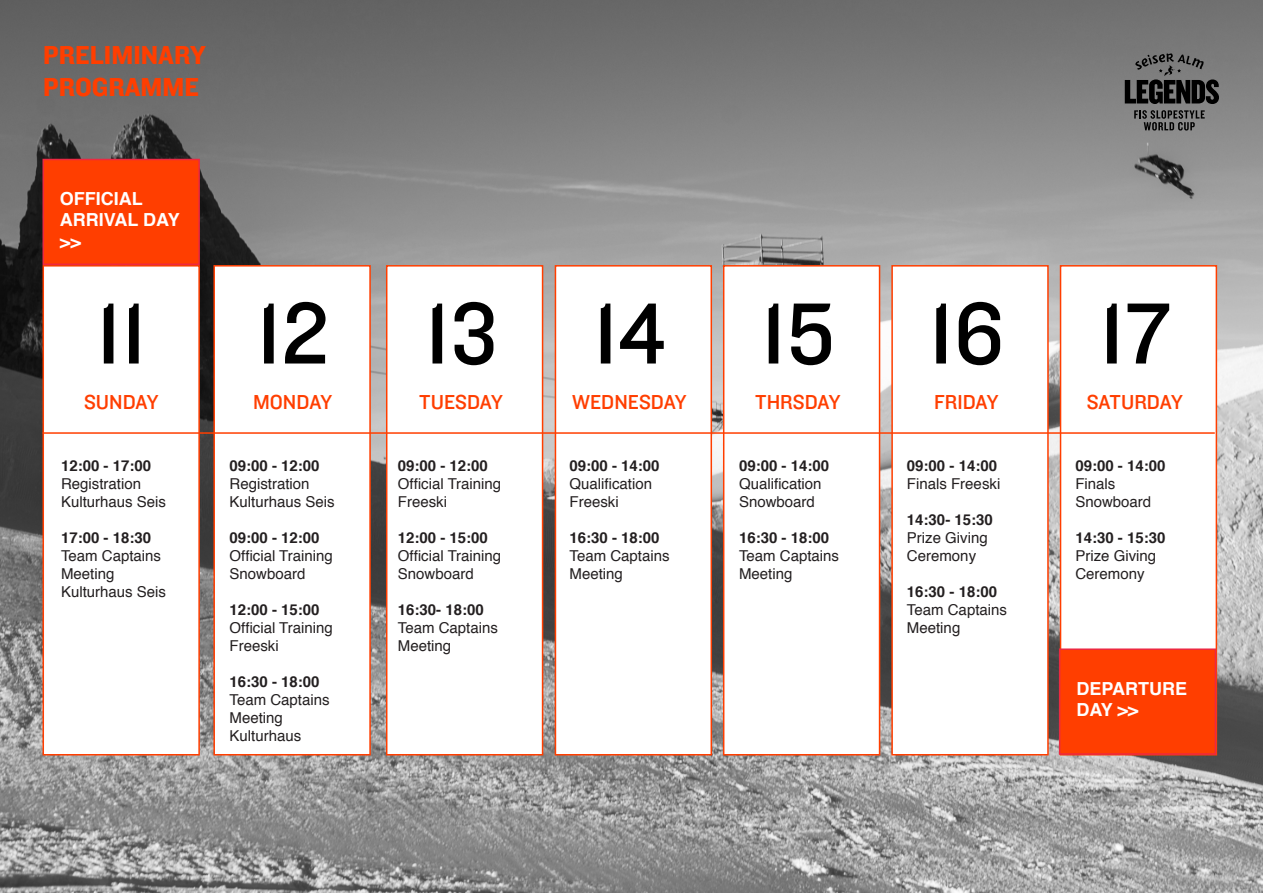
<style>
.page{position:relative;width:1263px;height:893px;background:#fff}
.page>*{position:absolute;margin:0;border:0;box-sizing:border-box;transform-origin:0 0}
.t1{font:90px "Knockout HTF31 Junior Middlewt";color:#000}
.t2{font:27px "Knockout HTF51 Middleweight";color:#ff3e00}
.t3{font:21px "Knockout HTF31 Junior Middlewt";color:#ff3e00}
.t4{font:700 18px "Helvetica";color:#fff}
.t5{font:15px/18px "Helvetica";color:#231f20}
.t6{font:700 15px/18px "Helvetica";color:#231f20}
.s1{font-weight:700}
.s2{font-weight:400}
</style>
<div class="page">
<img style="left:0;top:0;width:1263px;height:893px">
<svg style="left:1134px;top:110px;width:71px;height:21px"></svg>
<svg style="left:1125px;top:53px;width:94px;height:51px;background:#4d4d4d"></svg>
<div style="left:43px;top:265px;width:157px;height:490px;background:#fff;border:2px solid #ff3e00"></div>
<div style="left:43px;top:159px;width:157px;height:106px;background:#ff3e00;border:2px solid #ed2841"></div>
<div style="left:213px;top:265px;width:158px;height:490px;background:#fff;border:2px solid #ff3e00"></div>
<div style="left:386px;top:265px;width:157px;height:490px;background:#fff;border:2px solid #ff3e00"></div>
<div style="left:555px;top:265px;width:157px;height:490px;background:#fff;border:2px solid #ff3e00"></div>
<div style="left:723px;top:265px;width:157px;height:490px;background:#fff;border:2px solid #ff3e00"></div>
<div style="left:891px;top:265px;width:158px;height:490px;background:#fff;border:2px solid #ff3e00"></div>
<div style="left:1060px;top:265px;width:157px;height:490px;background:#fff;border:2px solid #ff3e00"></div>
<hr style="left:43px;top:432px;width:1172px;height:2px;background:#ff3e00">
<div style="left:1059px;top:648px;width:157px;height:107px;background:#ff3e00;border:2px solid #ed2841"></div>
<p class="t2" style="left:43px;top:41px;width:164px">PRELIMINARY</p>
<p class="t2" style="left:43px;top:73px;width:157px">PROGRAMME</p>
<p class="t4" style="left:60px;top:184px;width:84px">OFFICIAL</p>
<p class="t4" style="left:60px;top:206px;width:121px">ARRIVAL DAY</p>
<p class="t4" style="left:60px;top:227px;width:23px">&gt;&gt;</p>
<p class="t1" style="left:96px;top:286px;width:52px">11</p>
<p class="t3" style="left:84px;top:390px;width:76px">SUNDAY</p>
<p class="t6" style="left:61px;top:456px;width:92px">12:00 - 17:00</p>
<p class="t5" style="left:61px;top:475px;width:82px">Registration</p>
<p class="t5" style="left:61px;top:493px;width:107px">Kulturhaus Seis</p>
<p class="t6" style="left:61px;top:528px;width:92px">17:00 - 18:30</p>
<p class="t5" style="left:61px;top:547px;width:107px">Team Captains<br>Meeting<br>Kulturhaus Seis</p>
<p class="t1" style="left:256px;top:286px;width:74px">12</p>
<p class="t3" style="left:253px;top:390px;width:81px">MONDAY</p>
<p class="t5" style="left:229px;top:457px;width:92px"><span class="s1">09:00 - 12:00<br></span>Registration</p>
<p class="t5" style="left:229px;top:493px;width:107px">Kulturhaus Seis</p>
<p class="t5" style="left:229px;top:529px;width:105px"><span class="s1">09:00 - 12:00<br></span>Official Training<br>Snowboard</p>
<p class="t5" style="left:229px;top:601px;width:105px"><span class="s1">12:00 - 15:00<br></span>Official Training<br>Freeski</p>
<p class="t5" style="left:229px;top:673px;width:102px"><span class="s1">16:30 - 18:00<br></span>Team Captains<br>Meeting</p>
<p class="t5" style="left:229px;top:727px;width:73px">Kulturhaus</p>
<p class="t1" style="left:425px;top:286px;width:74px">13</p>
<p class="t3" style="left:419px;top:390px;width:85px">TUESDAY</p>
<p class="t5" style="left:398px;top:457px;width:105px"><span class="s1">09:00 - 12:00<br></span>Official Training<br>Freeski</p>
<p class="t5" style="left:398px;top:529px;width:105px"><span class="s1">12:00 - 15:00<br></span>Official Training<br>Snowboard</p>
<p class="t5" style="left:398px;top:601px;width:102px"><span class="s1">16:30- 18:00<br></span>Team Captains<br>Meeting</p>
<p class="t1" style="left:593px;top:286px;width:74px">14</p>
<p class="t3" style="left:572px;top:390px;width:116px">WEDNESDAY</p>
<p class="t5" style="left:569px;top:457px;width:92px"><span class="s1">09:00 - 14:00<br></span>Qualification<br>Freeski</p>
<p class="t5" style="left:569px;top:529px;width:102px"><span class="s1">16:30 - 18:00<br></span>Team Captains<br>Meeting</p>
<p class="t1" style="left:761px;top:286px;width:75px">15</p>
<p class="t3" style="left:755px;top:390px;width:87px">THRSDAY</p>
<p class="t5" style="left:739px;top:457px;width:92px"><span class="s1">09:00 - 14:00<br></span>Qualification<br>Snowboard</p>
<p class="t5" style="left:739px;top:529px;width:102px"><span class="s1">16:30 - 18:00<br></span>Team Captains<br>Meeting</p>
<p class="t1" style="left:928px;top:286px;width:77px">16</p>
<p class="t3" style="left:934px;top:390px;width:66px">FRIDAY</p>
<p class="t5" style="left:907px;top:457px;width:95px"><span class="s1">09:00 - 14:00<br></span>Finals Freeski</p>
<p class="t6" style="left:907px;top:510px;width:87px">14:30- 15:30</p>
<p class="t5" style="left:907px;top:529px;width:82px">Prize Giving</p>
<p class="t5" style="left:907px;top:547px;width:71px">Ceremony</p>
<p class="t5" style="left:907px;top:583px;width:102px"><span class="s1">16:30 - 18:00<br></span>Team Captains<br>Meeting</p>
<p class="t1" style="left:1099px;top:286px;width:72px">17</p>
<p class="t3" style="left:1087px;top:390px;width:97px">SATURDAY</p>
<p class="t6" style="left:1075px;top:456px;width:92px">09:00 - 14:00</p>
<p class="t5" style="left:1075px;top:475px;width:42px">Finals</p>
<p class="t5" style="left:1075px;top:493px;width:77px">Snowboard</p>
<p class="t6" style="left:1075px;top:528px;width:92px">14:30 - 15:30<br><span class="s2">Prize Giving</span></p>
<p class="t5" style="left:1075px;top:565px;width:71px">Ceremony</p>
<p class="t4" style="left:1076px;top:674px;width:112px">DEPARTURE</p>
<p class="t4" style="left:1076px;top:695px;width:64px">DAY &gt;&gt;</p>
</div>
